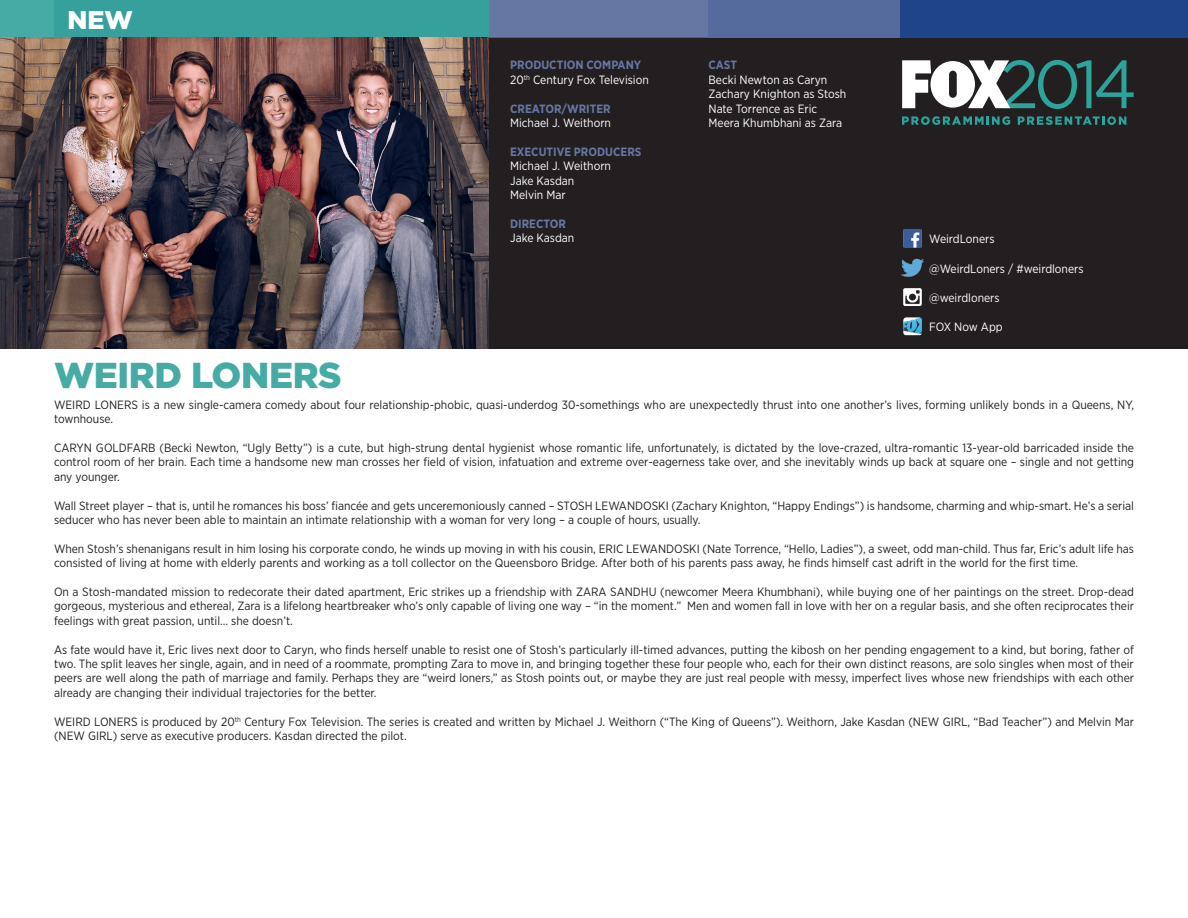
<style>
.page{position:relative;width:1188px;height:918px;background:#fff}
.page>*{position:absolute;margin:0;border:0;box-sizing:border-box;transform-origin:0 0}
.t1{font:900 36px "Gotham";letter-spacing:-.01em;color:#45aba4}
.t2{font:900 25.5px "Gotham";color:#fff}
.t3{font:12px/14.4px "Gotham Narrow";color:#231f20}
.Social{font:12px "Gotham Narrow";color:#fff}
.t4{font:700 12px "Gotham Narrow";color:#6677a4}
</style>
<div class="page">
<div style="left:0;top:37px;width:1188px;height:311px;background:#231f20"></div>
<svg style="left:902px;top:60px;width:232px;height:49px"></svg>
<svg style="left:902px;top:116px;width:108px;height:9px"></svg>
<svg style="left:1018px;top:116px;width:108px;height:9px"></svg>
<div style="left:900px;top:0;width:288px;height:38px;background:#204489"></div>
<div style="left:488px;top:0;width:221px;height:38px;background:#6677a4"></div>
<div style="left:709px;top:0;width:191px;height:38px;background:#556a9d"></div>
<div style="left:0;top:0;width:54px;height:38px;background:#45aba4"></div>
<div style="left:54px;top:0;width:434px;height:38px;background:#35a09c"></div>
<img style="left:0;top:38px;width:488px;height:310px">
<img style="left:901px;top:229px;width:23px;height:107px">
<h2 class="t2" style="left:68px;top:6px;width:67px">NEW</h2>
<p class="t1" style="left:54px;top:354px;width:289px">WEIRD LONERS</p>
<p class="t4" style="left:510px;top:58px;width:133px">PRODUCTION COMPANY</p>
<p class="Social" style="left:510px;top:72px;width:140px">20<sup>th</sup> Century Fox Television</p>
<p class="t4" style="left:510px;top:101px;width:102px">CREATOR/WRITER</p>
<p class="Social" style="left:510px;top:116px;width:102px">Michael J. Weithorn</p>
<p class="t4" style="left:510px;top:144px;width:133px">EXECUTIVE PRODUCERS</p>
<p class="Social" style="left:510px;top:159px;width:102px">Michael J. Weithorn</p>
<p class="Social" style="left:510px;top:173px;width:66px">Jake Kasdan</p>
<p class="Social" style="left:510px;top:188px;width:57px">Melvin Mar</p>
<p class="t4" style="left:510px;top:216px;width:57px">DIRECTOR</p>
<p class="Social" style="left:510px;top:231px;width:66px">Jake Kasdan</p>
<p class="t4" style="left:709px;top:58px;width:30px">CAST</p>
<p class="Social" style="left:709px;top:72px;width:120px">Becki Newton as Caryn</p>
<p class="Social" style="left:709px;top:87px;width:139px">Zachary Knighton as Stosh</p>
<p class="Social" style="left:709px;top:101px;width:110px">Nate Torrence as Eric</p>
<p class="Social" style="left:709px;top:116px;width:135px">Meera Khumbhani as Zara</p>
<p class="Social" style="left:929px;top:232px;width:67px">WeirdLoners</p>
<p class="Social" style="left:929px;top:261px;width:156px">@WeirdLoners / #weirdloners</p>
<p class="Social" style="left:929px;top:290px;width:72px">@weirdloners</p>
<p class="Social" style="left:929px;top:320px;width:75px">FOX Now App</p>
<p class="t3" style="left:54px;top:397px;width:1082px">WEIRD LONERS is a new single-camera comedy about four relationship-phobic, quasi-underdog 30-somethings who are unexpectedly thrust into one another’s lives, forming unlikely bonds in a Queens, NY, townhouse.</p>
<p class="t3" style="left:54px;top:440px;width:1082px;text-align:justify">CARYN GOLDFARB (Becki Newton, “Ugly Betty”) is a cute, but high-strung dental hygienist whose romantic life, unfortunately, is dictated by the love-crazed, ultra-romantic 13-year-old barricaded inside the control room of her brain. Each time a handsome new man crosses her field of vision, infatuation and extreme over-eagerness take over, and she inevitably winds up back at square one – single and not getting any younger.</p>
<p class="t3" style="left:54px;top:498px;width:1082px">Wall Street player – that is, until he romances his boss’ fiancée and gets unceremoniously canned – STOSH LEWANDOSKI (Zachary Knighton, “Happy Endings”) is handsome, charming and whip-smart. He’s a serial seducer who has never been able to maintain an intimate relationship with a woman for very long – a couple of hours, usually.</p>
<p class="t3" style="left:54px;top:541px;width:1082px">When Stosh’s shenanigans result in him losing his corporate condo, he winds up moving in with his cousin, ERIC LEWANDOSKI (Nate Torrence, “Hello, Ladies”), a sweet, odd man-child. Thus far, Eric’s adult life has consisted of living at home with elderly parents and working as a toll collector on the Queensboro Bridge. After both of his parents pass away, he finds himself cast adrift in the world for the first time.</p>
<p class="t3" style="left:54px;top:584px;width:1082px;text-align:justify">On a Stosh-mandated mission to redecorate their dated apartment, Eric strikes up a friendship with ZARA SANDHU (newcomer Meera Khumbhani), while buying one of her paintings on the street. Drop-dead gorgeous, mysterious and ethereal, Zara is a lifelong heartbreaker who’s only capable of living one way – “in the moment.” Men and women fall in love with her on a regular basis, and she often reciprocates their feelings with great passion, until… she doesn’t.</p>
<p class="t3" style="left:54px;top:642px;width:1082px;text-align:justify">As fate would have it, Eric lives next door to Caryn, who finds herself unable to resist one of Stosh’s particularly ill-timed advances, putting the kibosh on her pending engagement to a kind, but boring, father of two. The split leaves her single, again, and in need of a roommate, prompting Zara to move in, and bringing together these four people who, each for their own distinct reasons, are solo singles when most of their peers are well along the path of marriage and family. Perhaps they are “weird loners,” as Stosh points out, or maybe they are just real people with messy, imperfect lives whose new friendships with each other already are changing their individual trajectories for the better.</p>
<p class="t3" style="left:54px;top:714px;width:1082px">WEIRD LONERS is produced by 20<sup>th</sup> Century Fox Television. The series is created and written by Michael J. Weithorn (“The King of Queens”). Weithorn, Jake Kasdan (NEW GIRL, “Bad Teacher”) and Melvin Mar (NEW GIRL) serve as executive producers. Kasdan directed the pilot.</p>
</div>
